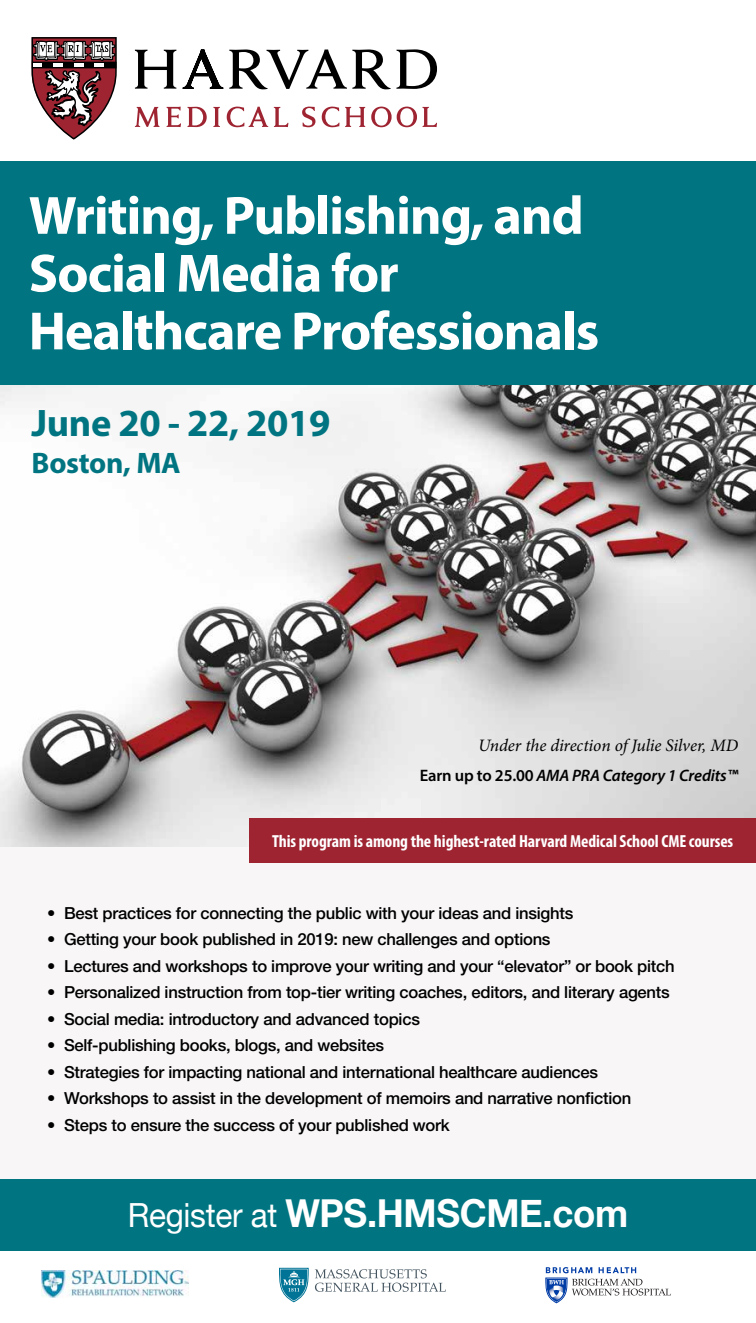
<style>
.page{position:relative;width:756px;height:1323px;background:#fff}
.page>*{position:absolute;margin:0;border:0;box-sizing:border-box;transform-origin:0 0}
.t1{font:700 54.25px/57.8px "Myriad Pro";letter-spacing:-.02em;color:#fff}
.t2{font:700 38.5px "Helvetica Neue";letter-spacing:-.01em;color:#fff;scale:.95 1}
.t3{font:700 38.5px "Myriad Pro";letter-spacing:-.01em;color:#007581}
.t4{font:700 29.75px "Myriad Pro";letter-spacing:-.01em;color:#007581}
.t5{font:700 condensed 17.5px "Myriad Pro";letter-spacing:-.005em;color:#fff}
.t6{font:italic 17.5px "Minion Pro";letter-spacing:-.005em;color:#000}
.t7{font:500 16.62px "Helvetica Neue LT Std";letter-spacing:-.015em;color:#000}
.t8{font:italic 600 16.62px "Myriad Pro";letter-spacing:-.01em;color:#000}
.s1{font-style:normal}
.s2{font-weight:400;font-size:33.25px}
</style>
<div class="page">
<div style="left:0;top:844px;width:756px;height:382px;background:#f8f6f6"></div>
<img style="left:0;top:384px;width:756px;height:462px">
<div style="left:0;top:1180px;width:756px;height:71px;background:#007581"></div>
<svg style="left:135px;top:49px;width:302px;height:40px"></svg>
<svg style="left:135px;top:107px;width:302px;height:20px"></svg>
<svg style="left:32px;top:37px;width:85px;height:103px"></svg>
<div style="left:249px;top:818px;width:507px;height:44px;background:#9e2432"></div>
<div style="left:0;top:161px;width:756px;height:223px;background:#007581"></div>
<svg style="left:279px;top:1268px;width:30px;height:34px"></svg>
<svg style="left:315px;top:1269px;width:131px;height:23px"></svg>
<img style="left:41px;top:1270px;width:148px;height:28px">
<svg style="left:546px;top:1267px;width:125px;height:36px"></svg>
<h1 class="t1" style="left:29px;top:185px;width:572px">Writing, Publishing, and<br>Social Media for<br>Healthcare Professionals</h1>
<h2 class="t3" style="left:32px;top:398px;width:301px">June 20 - 22, 2019</h2>
<h3 class="t4" style="left:32px;top:444px;width:151px">Boston, MA</h3>
<p class="t6" style="left:478px;top:733px;width:261px">Under the direction of Julie Silver, MD</p>
<p class="t8" style="left:420px;top:765px;width:320px"><span class="s1">Earn up to 25.00</span> AMA PRA Category 1 Credits™</p>
<p class="t5" style="left:272px;top:830px;width:463px">This program is among the highest-rated Harvard Medical School CME courses</p>
<p class="t7" style="left:47px;top:903px;width:528px">• Best practices for connecting the public with your ideas and insights</p>
<p class="t7" style="left:47px;top:929px;width:505px">• Getting your book published in 2019: new challenges and options</p>
<p class="t7" style="left:47px;top:956px;width:629px">• Lectures and workshops to improve your writing and your “elevator” or book pitch</p>
<p class="t7" style="left:47px;top:982px;width:624px">• Personalized instruction from top-tier writing coaches, editors, and literary agents</p>
<p class="t7" style="left:47px;top:1009px;width:374px">• Social media: introductory and advanced topics</p>
<p class="t7" style="left:47px;top:1035px;width:338px">• Self-publishing books, blogs, and websites</p>
<p class="t7" style="left:47px;top:1062px;width:553px">• Strategies for impacting national and international healthcare audiences</p>
<p class="t7" style="left:47px;top:1088px;width:586px">• Workshops to assist in the development of memoirs and narrative nonfiction</p>
<p class="t7" style="left:47px;top:1115px;width:404px">• Steps to ensure the success of your published work</p>
<h2 class="t2" style="left:128px;top:1183px;width:528px"><span class="s2">Register at</span> WPS.HMSCME.com</h2>
</div>
